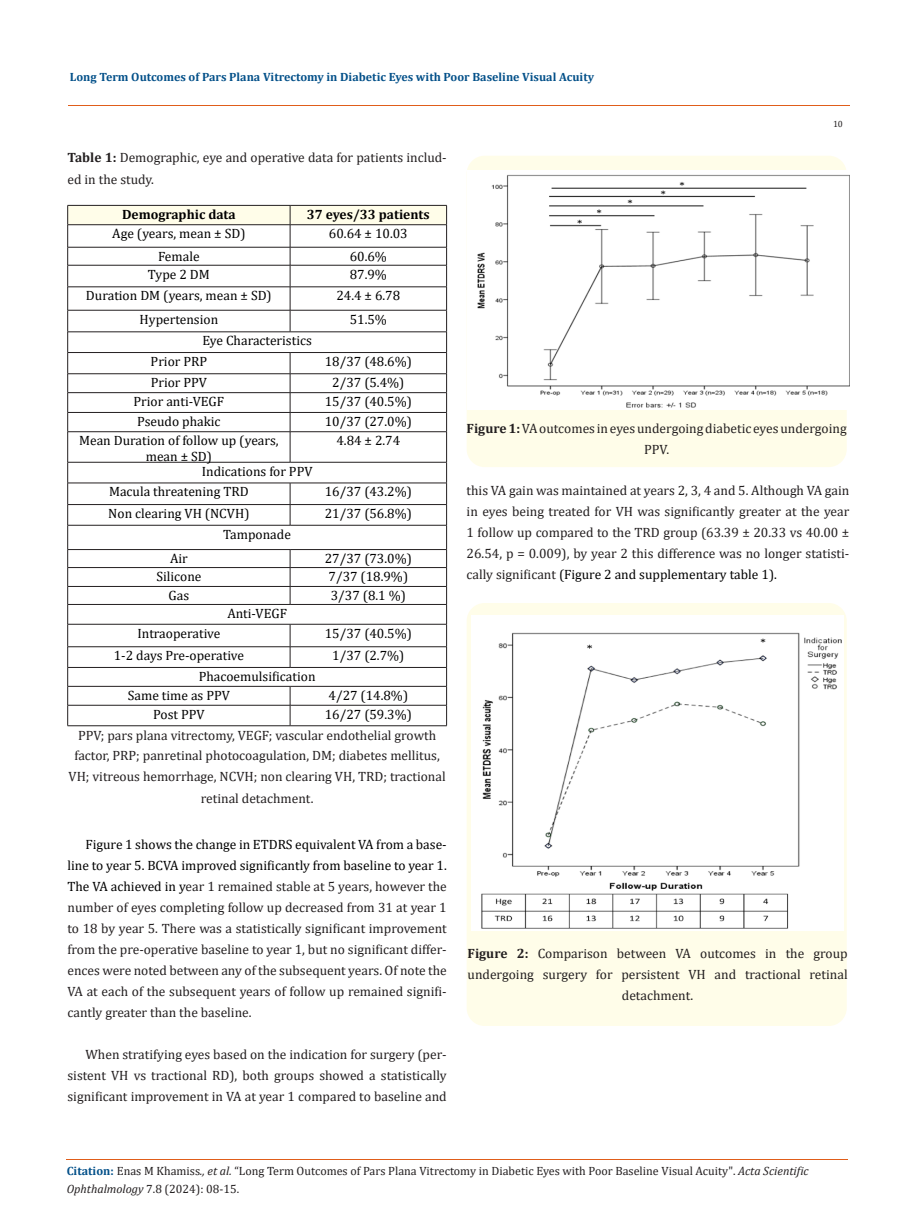
<style>
.page{position:relative;width:917px;height:1224px;background:#fff}
.page>*{position:absolute;margin:0;border:0;box-sizing:border-box;transform-origin:0 0}
.t1{font:13.5px/21px "Cambria";color:#231f20;text-align:center}
.t2{font:13.5px/15.6px "Cambria";color:#000;text-align:center}
.t3{font:700 13.5px "Cambria";color:#000}
.t4{font:12px/18px "Cambria";color:#231f20}
.t5{font:700 12px "Cambria";color:#035089}
.t6{font:9px "Cambria";color:#231f20}
.s1{font-weight:700}
.s2{color:#000}
.s3{font-weight:700;color:#035089}
.s4{font-style:italic}
</style>
<div class="page">
<hr style="left:68px;top:105px;width:781px;height:1px;background:#e05d1a">
<svg style="left:67px;top:205px;width:380px;height:226px"></svg>
<hr style="left:67px;top:431px;width:223px;height:1px;background:#231f20">
<hr style="left:67px;top:432px;width:1px;height:30px;background:#231f20">
<hr style="left:290px;top:431px;width:157px;height:1px;background:#231f20">
<hr style="left:290px;top:432px;width:1px;height:30px;background:#231f20">
<hr style="left:446px;top:432px;width:1px;height:30px;background:#231f20">
<hr style="left:67px;top:462px;width:223px;height:1px;background:#231f20">
<hr style="left:290px;top:462px;width:157px;height:1px;background:#231f20">
<hr style="left:67px;top:483px;width:223px;height:1px;background:#231f20">
<hr style="left:290px;top:483px;width:157px;height:1px;background:#231f20">
<hr style="left:67px;top:504px;width:223px;height:1px;background:#231f20">
<hr style="left:290px;top:504px;width:157px;height:1px;background:#231f20">
<svg style="left:290px;top:483px;width:1px;height:42px"></svg>
<hr style="left:67px;top:525px;width:223px;height:1px;background:#231f20">
<hr style="left:290px;top:525px;width:157px;height:1px;background:#231f20">
<hr style="left:67px;top:549px;width:223px;height:1px;background:#231f20">
<hr style="left:290px;top:549px;width:157px;height:1px;background:#231f20">
<hr style="left:67px;top:567px;width:223px;height:1px;background:#231f20">
<hr style="left:290px;top:567px;width:157px;height:1px;background:#231f20">
<hr style="left:67px;top:586px;width:223px;height:1px;background:#231f20">
<hr style="left:290px;top:586px;width:157px;height:1px;background:#231f20">
<svg style="left:290px;top:550px;width:1px;height:54px"></svg>
<hr style="left:67px;top:604px;width:223px;height:1px;background:#231f20">
<hr style="left:290px;top:604px;width:157px;height:1px;background:#231f20">
<hr style="left:67px;top:624px;width:223px;height:1px;background:#231f20">
<hr style="left:290px;top:624px;width:157px;height:1px;background:#231f20">
<hr style="left:67px;top:647px;width:223px;height:1px;background:#231f20">
<hr style="left:290px;top:647px;width:157px;height:1px;background:#231f20">
<svg style="left:290px;top:624px;width:1px;height:43px"></svg>
<hr style="left:67px;top:667px;width:223px;height:1px;background:#231f20">
<hr style="left:290px;top:667px;width:157px;height:1px;background:#231f20">
<hr style="left:67px;top:686px;width:223px;height:1px;background:#231f20">
<hr style="left:290px;top:686px;width:157px;height:1px;background:#231f20">
<hr style="left:67px;top:705px;width:223px;height:1px;background:#231f20">
<svg style="left:67px;top:462px;width:1px;height:264px"></svg>
<hr style="left:290px;top:705px;width:157px;height:1px;background:#231f20">
<svg style="left:290px;top:687px;width:1px;height:39px"></svg>
<svg style="left:446px;top:462px;width:1px;height:264px"></svg>
<hr style="left:67px;top:726px;width:223px;height:1px;background:#231f20">
<hr style="left:290px;top:726px;width:157px;height:1px;background:#231f20">
<div style="left:466px;top:156px;width:380px;height:311px;background:#fffde9;border-radius:18px"></div>
<img style="left:467px;top:171px;width:382px;height:238px">
<div style="left:466px;top:603px;width:380px;height:423px;background:#fffde9;border-radius:18px"></div>
<img style="left:471px;top:615px;width:372px;height:315px">
<hr style="left:66px;top:1159px;width:781px;height:1px;background:#e05d1a">
<p class="t5" style="left:70px;top:68px;width:525px">Long Term Outcomes of Pars Plana Vitrectomy in Diabetic Eyes with Poor Baseline Visual Acuity</p>
<p class="t6" style="left:833px;top:118px;width:11px">10</p>
<p class="t1" style="left:67px;top:146px;width:381px;line-height:22.5px;text-align:left"><span class="s1">Table 1:</span> Demographic, eye and operative data for patients includ&shy;ed in the study.</p>
<p class="t3" style="left:122px;top:205px;width:115px">Demographic data</p>
<p class="t3" style="left:307px;top:205px;width:124px">37 eyes/33 patients</p>
<p class="t2" style="left:112px;top:226px;width:135px">Age (years, mean ± SD)</p>
<p class="t2" style="left:329px;top:226px;width:80px">60.64 ± 10.03</p>
<p class="t2" style="left:158px;top:248px;width:43px">Female</p>
<p class="t2" style="left:350px;top:248px;width:39px">60.6%</p>
<p class="t2" style="left:148px;top:266px;width:63px">Type 2 DM</p>
<p class="t2" style="left:350px;top:266px;width:39px">87.9%</p>
<p class="t2" style="left:86px;top:288px;width:187px">Duration DM (years, mean ± SD)</p>
<p class="t2" style="left:336px;top:288px;width:65px">24.4 ± 6.78</p>
<p class="t2" style="left:140px;top:311px;width:80px">Hypertension</p>
<p class="t2" style="left:350px;top:311px;width:39px">51.5%</p>
<p class="t2" style="left:202px;top:333px;width:111px">Eye Characteristics</p>
<p class="t2" style="left:151px;top:354px;width:58px">Prior PRP</p>
<p class="t2" style="left:325px;top:354px;width:89px">18/37 (48.6%)</p>
<p class="t2" style="left:151px;top:375px;width:58px">Prior PPV</p>
<p class="t2" style="left:332px;top:375px;width:74px">2/37 (5.4%)</p>
<p class="t2" style="left:134px;top:394px;width:92px">Prior anti-VEGF</p>
<p class="t2" style="left:325px;top:394px;width:89px">15/37 (40.5%)</p>
<p class="t2" style="left:137px;top:414px;width:85px">Pseudo phakic</p>
<p class="t2" style="left:325px;top:414px;width:89px">10/37 (27.0%)</p>
<p class="t2" style="left:79px;top:433px;width:201px">Mean Duration of follow up (years, mean ± SD)</p>
<p class="t2" style="left:336px;top:433px;width:65px">4.84 ± 2.74</p>
<p class="t2" style="left:202px;top:463px;width:112px">Indications for PPV</p>
<p class="t2" style="left:109px;top:484px;width:141px">Macula threatening TRD</p>
<p class="t2" style="left:325px;top:484px;width:89px">16/37 (43.2%)</p>
<p class="t2" style="left:108px;top:506px;width:143px">Non clearing VH (NCVH)</p>
<p class="t2" style="left:325px;top:506px;width:89px">21/37 (56.8%)</p>
<p class="t2" style="left:223px;top:526px;width:69px">Tamponade</p>
<p class="t2" style="left:170px;top:551px;width:19px">Air</p>
<p class="t2" style="left:325px;top:551px;width:89px">27/37 (73.0%)</p>
<p class="t2" style="left:156px;top:569px;width:47px">Silicone</p>
<p class="t2" style="left:328px;top:569px;width:81px">7/37 (18.9%)</p>
<p class="t2" style="left:168px;top:588px;width:22px">Gas</p>
<p class="t2" style="left:331px;top:588px;width:77px">3/37 (8.1 %)</p>
<p class="t2" style="left:227px;top:606px;width:61px">Anti-VEGF</p>
<p class="t2" style="left:137px;top:625px;width:84px">Intraoperative</p>
<p class="t2" style="left:325px;top:625px;width:89px">15/37 (40.5%)</p>
<p class="t2" style="left:114px;top:648px;width:132px">1-2 days Pre-operative</p>
<p class="t2" style="left:332px;top:648px;width:74px">1/37 (2.7%)</p>
<p class="t2" style="left:199px;top:669px;width:118px">Phacoemulsification</p>
<p class="t2" style="left:128px;top:687px;width:104px">Same time as PPV</p>
<p class="t2" style="left:328px;top:687px;width:81px">4/27 (14.8%)</p>
<p class="t2" style="left:153px;top:706px;width:53px">Post PPV</p>
<p class="t2" style="left:325px;top:706px;width:89px">16/27 (59.3%)</p>
<p class="t1" style="left:69px;top:725px;width:378px;line-height:20.2px">PPV; pars plana vitrectomy, VEGF; vascular endothelial growth factor, PRP; panretinal photocoagulation, DM; diabetes mellitus,<br>VH; vitreous hemorrhage, NCVH; non clearing VH, TRD; tractional</p>
<p class="t1" style="left:201px;top:788px;width:114px">retinal detachment.</p>
<p class="t1" style="left:67px;top:834px;width:381px;text-align:justify;text-indent:18px"><span class="s2">Figure 1 shows the change in ETDRS equivalent VA from a base&shy;line to year 5. BCVA improved significantly from baseline to year 1.<br>The VA achieved in y</span>ear 1 remained stable at 5 years, however the number of eyes completing follow up decreased from 31 at year 1 to 18 by year 5. There was a statistically significant improvement from the pre-operative baseline to year 1, but no significant differ&shy;ences were noted between any of the subsequent years. Of note the VA at each of the subsequent years of follow up remained signifi&shy;cantly greater than the baseline.</p>
<p class="t1" style="left:67px;top:1044px;width:381px;text-align:justify;text-indent:18px">When stratifying eyes based on the indication for surgery (per&shy;sistent VH vs tractional RD), both groups showed a statistically significant improvement in VA at year 1 compared to baseline and</p>
<p class="t1" style="left:466px;top:417px;width:381px"><span class="s1">Figure 1:</span> VA outcomes in eyes undergoing diabetic eyes undergoing<br>PPV.</p>
<p class="t1" style="left:466px;top:480px;width:384px;text-align:justify">this VA gain was maintained at years 2, 3, 4 and 5. Although VA gain in eyes being treated for VH was significantly greater at the year 1 follow up compared to the TRD group (63.39 ± 20.33 vs 40.00 ± 26.54, p = 0.009), by year 2 this difference was no longer statisti&shy;cally significant <span class="s2">(Figure 2 and supplementary table 1).</span></p>
<p class="t1" style="left:467px;top:943px;width:381px"><span class="s1">Figure 2:</span> Comparison between VA outcomes in the group undergoing surgery for persistent VH and tractional retinal detachment.</p>
<p class="t4" style="left:67px;top:1161px;width:743px"><span class="s3">Citation:</span> Enas M Khamiss<span class="s4">., et al.</span> “Long Term Outcomes of Pars Plana Vitrectomy in Diabetic Eyes with Poor Baseline Visual Acuity". <span class="s4">Acta Scientific<br>Ophthalmology</span> 7.8 (2024): 08-15.</p>
</div>
